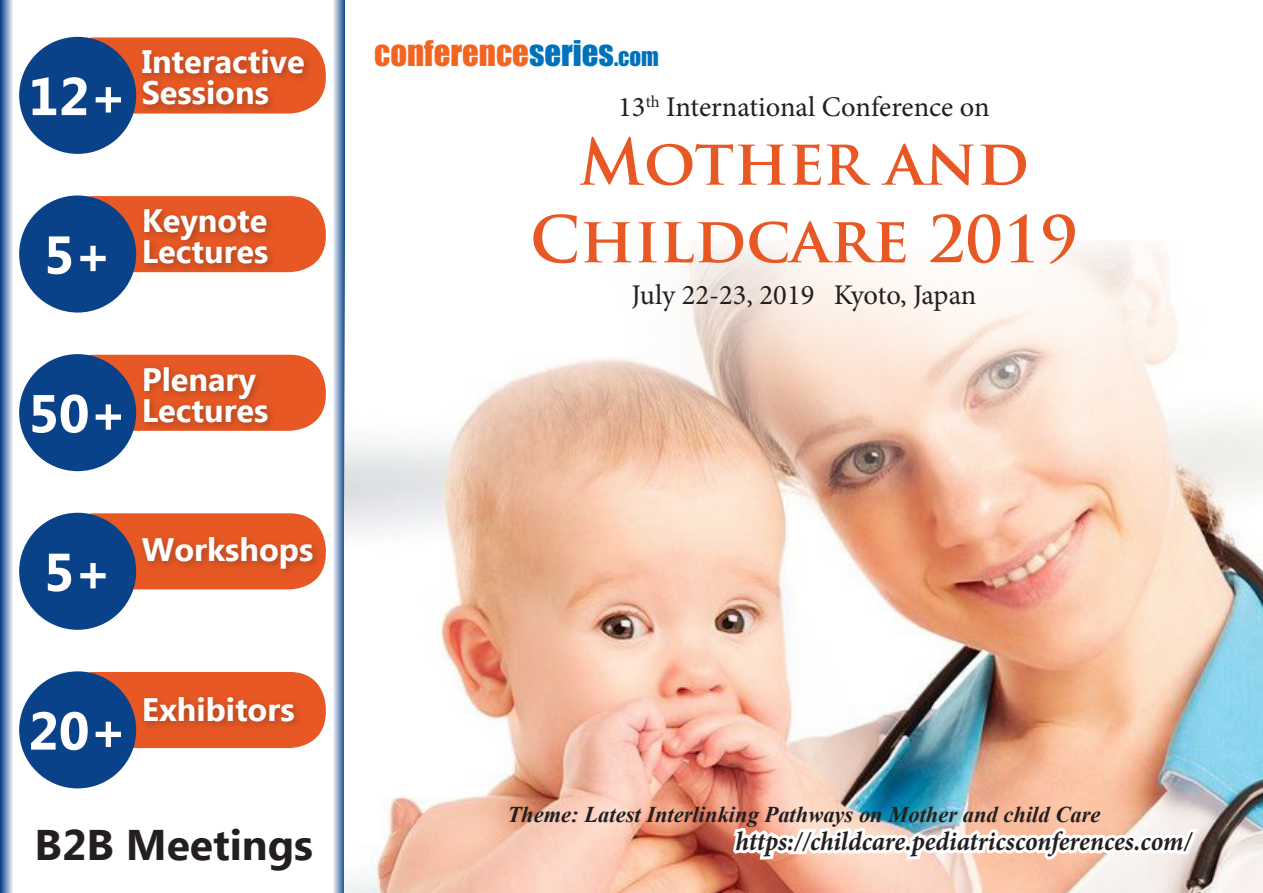
<style>
.page{position:relative;width:1263px;height:893px;background:#fff}
.page>*{position:absolute;margin:0;border:0;box-sizing:border-box;transform-origin:0 0}
.t1{font:700 62.55px/77.6px "Trajan Pro";color:#e75824;text-align:center}
.t2{font:700 53.25px "Ebrima";color:#fff}
.t3{font:700 42.75px "Ebrima";color:#231f20}
.t4{font:32.7px "Impact";color:#f36421}
.t5{font:700 32.4px/30.9px "Ebrima";color:#fff}
.t6{font:28.5px "Minion Pro";letter-spacing:-.005em;color:#231f20}
.t7{font:italic 700 26.85px "Minion Pro";color:#231f20;scale:.95 1}
.t8{font:italic 700 22.5px "Times New Roman";color:#231f20}
.s1{color:#0072bc}
.s2{font-size:22.95px;color:#0072bc}
</style>
<div class="page">
<div style="left:58px;top:37px;width:268px;height:77px;background:#e75824;border-radius:36px"></div>
<div style="left:19px;top:37px;width:117px;height:117px;background:#094288;border-radius:50%"></div>
<div style="left:138px;top:45px;width:176px;height:70px;background:#231f20;opacity:.3"></div>
<div style="left:58px;top:196px;width:268px;height:76px;background:#e75824;border-radius:36px"></div>
<div style="left:19px;top:195px;width:117px;height:118px;background:#094288;border-radius:50%"></div>
<div style="left:140px;top:205px;width:137px;height:68px;background:#231f20;opacity:.3"></div>
<div style="left:58px;top:355px;width:268px;height:76px;background:#e75824;border-radius:36px"></div>
<div style="left:19px;top:354px;width:117px;height:117px;background:#094288;border-radius:50%"></div>
<div style="left:140px;top:362px;width:137px;height:70px;background:#231f20;opacity:.3"></div>
<div style="left:58px;top:513px;width:268px;height:76px;background:#e75824;border-radius:36px"></div>
<div style="left:19px;top:513px;width:117px;height:117px;background:#094288;border-radius:50%"></div>
<div style="left:138px;top:533px;width:184px;height:45px;background:#231f20;opacity:.3"></div>
<div style="left:58px;top:672px;width:268px;height:76px;background:#e75824;border-radius:36px"></div>
<div style="left:19px;top:671px;width:117px;height:117px;background:#094288;border-radius:50%"></div>
<div style="left:140px;top:693px;width:164px;height:38px;background:#231f20;opacity:.3"></div>
<svg style="left:0;top:0;width:13px;height:893px;background:#7a99be"></svg>
<svg style="left:333px;top:0;width:12px;height:893px;background:#8da7c8"></svg>
<img style="left:345px;top:243px;width:918px;height:650px">
<svg style="left:730px;top:824px;width:471px;height:39px"></svg>
<h2 class="t2" style="left:28px;top:57px;width:100px">12+</h2>
<p class="t5" style="left:142px;top:48px;width:165px">Interactive<br>Sessions</p>
<h2 class="t2" style="left:44px;top:215px;width:70px">5+</h2>
<p class="t5" style="left:142px;top:207px;width:128px">Keynote<br>Lectures</p>
<h2 class="t2" style="left:28px;top:374px;width:100px">50+</h2>
<p class="t5" style="left:142px;top:365px;width:128px">Plenary<br>Lectures</p>
<h2 class="t2" style="left:44px;top:532px;width:70px">5+</h2>
<p class="t5" style="left:142px;top:536px;width:173px">Workshops</p>
<h2 class="t2" style="left:28px;top:691px;width:100px">20+</h2>
<p class="t5" style="left:142px;top:696px;width:154px">Exhibitors</p>
<h3 class="t3" style="left:35px;top:813px;width:280px">B2B Meetings</h3>
<p class="t4" style="left:374px;top:28px;width:286px">CONFERENCE<span class="s1">SERIES</span><span class="s2">.COM</span></p>
<p class="t6" style="left:618px;top:88px;width:373px">13<sup>th</sup> International Conference on</p>
<p class="t1" style="left:530px;top:124px;width:549px">Mother and<br>Childcare 2019</p>
<p class="t6" style="left:631px;top:276px;width:347px">July 22-23, 2019 Kyoto, Japan</p>
<p class="t8" style="left:507px;top:798px;width:594px">Theme: Latest Interlinking Pathways on Mother and child Care</p>
<p class="t7" style="left:735px;top:822px;width:482px">https://childcare.pediatricsconferences.com/</p>
</div>
